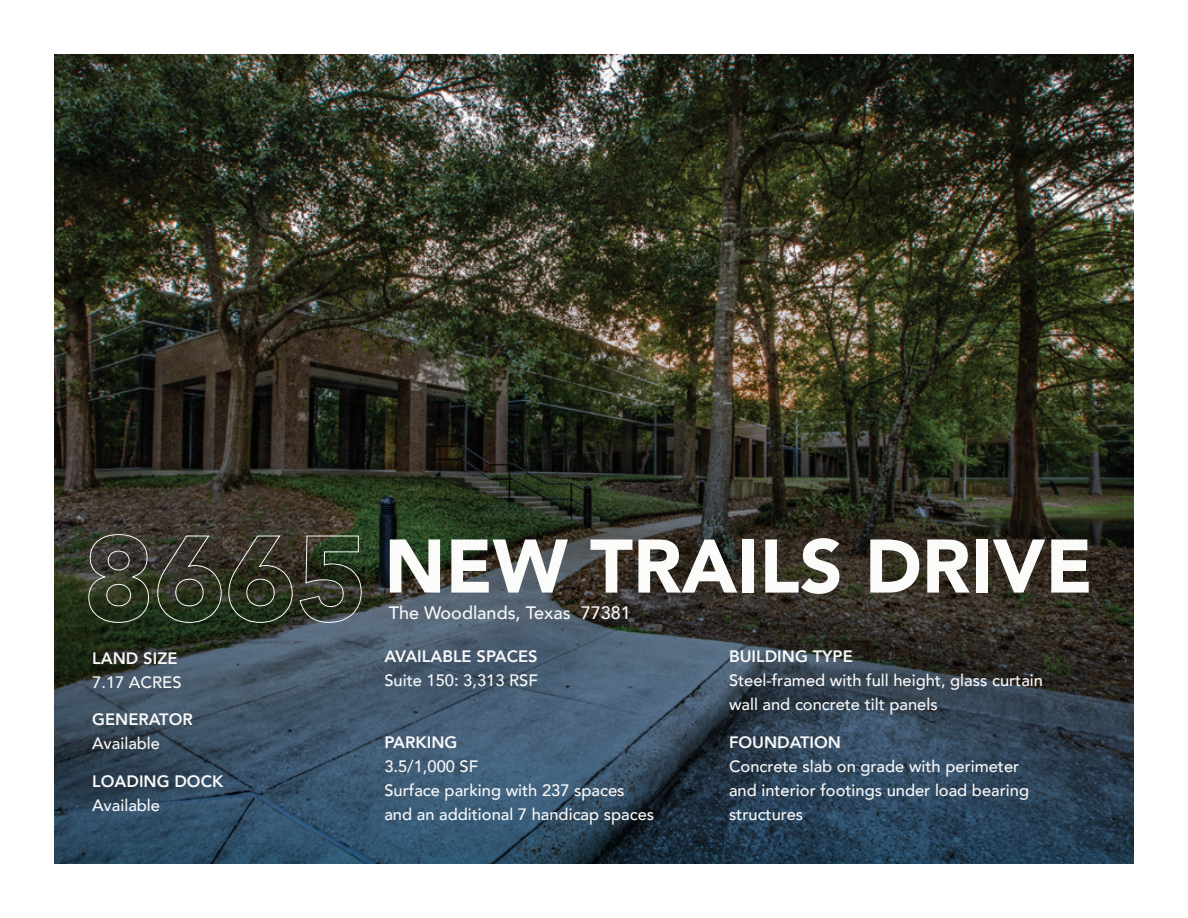
<style>
.page{position:relative;width:1188px;height:918px;background:#fff}
.page>*{position:absolute;margin:0;border:0;box-sizing:border-box;transform-origin:0 0}
.t1{font:900 75px "Avenir";color:#fbfbfa}
.t2{font:500 18px "Avenir";color:#f8f8f9}
.t3{font:500 16.5px/24px "Avenir";color:#f8f8f9}
.t4{font:800 16.5px "Avenir";color:#f8f8f9}
.s1{font-size:120px}
</style>
<div class="page">
<img style="left:54px;top:54px;width:1080px;height:176px">
<img style="left:54px;top:230px;width:1080px;height:634px">
<h1 class="t1" style="left:83px;top:502px;width:1011px"><span class="s1">8665</span> NEW TRAILS DRIVE</h1>
<p class="t4" style="left:729px;top:644px;width:125px">BUILDING TYPE</p>
<p class="t3" style="left:729px;top:668px;width:316px">Steel-framed with full height, glass curtain wall and concrete tilt panels</p>
<p class="t4" style="left:729px;top:729px;width:114px">FOUNDATION</p>
<p class="t3" style="left:729px;top:753px;width:302px">Concrete slab on grade with perimeter and interior footings under load bearing structures</p>
<p class="t2" style="left:389px;top:597px;width:243px">The Woodlands, Texas 77381</p>
<p class="t4" style="left:384px;top:644px;width:155px">AVAILABLE SPACES</p>
<p class="t3" style="left:384px;top:668px;width:155px">Suite 150: 3,313 RSF</p>
<p class="t4" style="left:92px;top:645px;width:87px">LAND SIZE</p>
<p class="t3" style="left:92px;top:669px;width:91px">7.17 ACRES</p>
<p class="t4" style="left:92px;top:707px;width:102px">GENERATOR</p>
<p class="t3" style="left:92px;top:731px;width:69px">Available</p>
<p class="t4" style="left:92px;top:768px;width:133px">LOADING DOCK</p>
<p class="t3" style="left:92px;top:792px;width:69px">Available</p>
<p class="t4" style="left:384px;top:729px;width:75px">PARKING</p>
<p class="t3" style="left:384px;top:753px;width:271px">3.5/1,000 SF<br>Surface parking with 237 spaces and an additional 7 handicap spaces</p>
</div>
